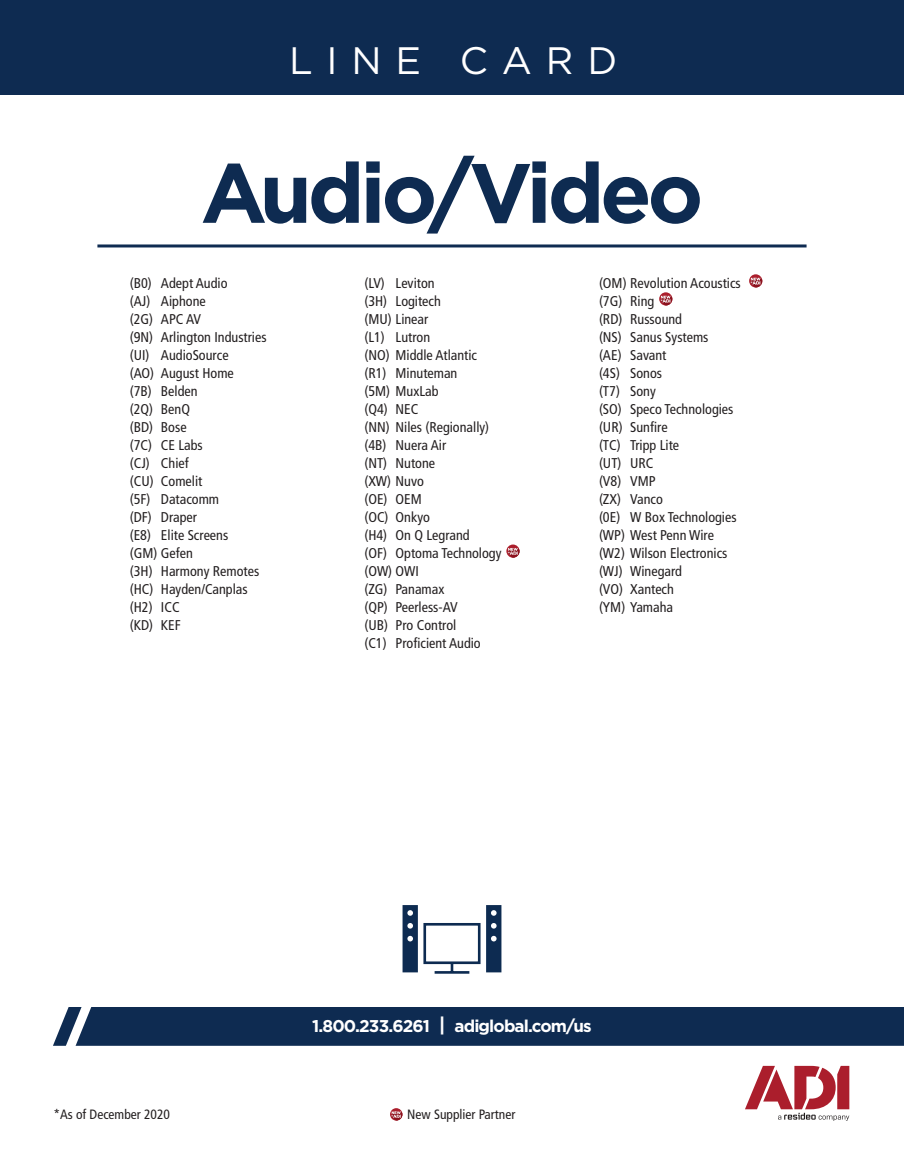
<style>
.page{position:relative;width:904px;height:1174px;background:#fff}
.page>*{position:absolute;margin:0;border:0;box-sizing:border-box;transform-origin:0 0}
.t1{font:700 84px "Gotham";letter-spacing:-.05em;color:#0e2b51}
.t2{font:38.25px "Gotham";letter-spacing:.36em;color:#fff}
.t3{font:700 16.95px "Gotham";letter-spacing:-.05em;color:#fff}
.t4{font:condensed 14.1px/18px "Frutiger LT Std";color:#231f20}
.t5{font:condensed 13.5px "Frutiger LT Std";color:#231f20}
.s1{font-size:19.5px}
</style>
<div class="page">
<div style="left:0;top:0;width:903px;height:95px;background:#0e2b51"></div>
<div style="left:53px;top:1007px;width:850px;height:38px;background:#0e2b51"></div>
<svg style="left:57px;top:1007px;width:67px;height:39px"></svg>
<svg style="left:506px;top:544px;width:13px;height:13px"></svg>
<svg style="left:507px;top:548px;width:12px;height:9px"></svg>
<svg style="left:748px;top:274px;width:14px;height:13px"></svg>
<svg style="left:750px;top:278px;width:12px;height:9px"></svg>
<svg style="left:659px;top:292px;width:13px;height:13px"></svg>
<svg style="left:660px;top:296px;width:12px;height:9px"></svg>
<svg style="left:402px;top:905px;width:99px;height:68px"></svg>
<hr style="left:97px;top:244px;width:709px;height:3px;background:#0e2b51">
<svg style="left:745px;top:1065px;width:103px;height:55px"></svg>
<svg style="left:390px;top:1107px;width:12px;height:13px"></svg>
<svg style="left:391px;top:1111px;width:11px;height:9px"></svg>
<h2 class="t2" style="left:289px;top:36px;width:329px">LINE CARD</h2>
<h1 class="t1" style="left:200px;top:137px;width:504px">Audio/Video</h1>
<p class="t4" style="left:130px;top:273px;width:138px">(B0) Adept Audio<br>(AJ) Aiphone<br>(2G) APC AV<br>(9N) Arlington Industries (UI) AudioSource<br>(AO) August Home<br>(7B) Belden<br>(2Q) BenQ<br>(BD) Bose<br>(7C) CE Labs<br>(CJ) Chief<br>(CU) Comelit<br>(5F) Datacomm<br>(DF) Draper<br>(E8) Elite Screens<br>(GM) Gefen<br>(3H) Harmony Remotes (HC) Hayden/Canplas (H2) ICC<br>(KD) KEF</p>
<p class="t4" style="left:364px;top:274px;width:138px">(LV) Leviton<br>(3H) Logitech<br>(MU) Linear<br>(L1) Lutron<br>(NO) Middle Atlantic (R1) Minuteman<br>(5M) MuxLab<br>(Q4) NEC<br>(NN) Niles (Regionally) (4B) Nuera Air<br>(NT) Nutone<br>(XW) Nuvo<br>(OE) OEM<br>(OC) Onkyo<br>(H4) On Q Legrand<br>(OF) Optoma Technology (OW) OWI<br>(ZG) Panamax<br>(QP) Peerless-AV<br>(UB) Pro Control<br>(C1) Proficient Audio</p>
<p class="t4" style="left:598px;top:274px;width:143px">(OM) Revolution Acoustics (7G) Ring<br>(RD) Russound<br>(NS) Sanus Systems<br>(AE) Savant<br>(4S) Sonos<br>(T7) Sony<br>(SO) Speco Technologies (UR) Sunfire<br>(TC) Tripp Lite<br>(UT) URC<br>(V8) VMP<br>(ZX) Vanco<br>(0E) W Box Technologies (WP) West Penn Wire (W2) Wilson Electronics (WJ) Winegard<br>(VO) Xantech<br>(YM) Yamaha</p>
<p class="t5" style="left:53px;top:1105px;width:118px">*As of December 2020</p>
<p class="t3" style="left:312px;top:1014px;width:281px">1.800.233.6261 <span class="s1">|</span> adiglobal.com/us</p>
<p class="t5" style="left:407px;top:1106px;width:109px">New Supplier Partner</p>
</div>
